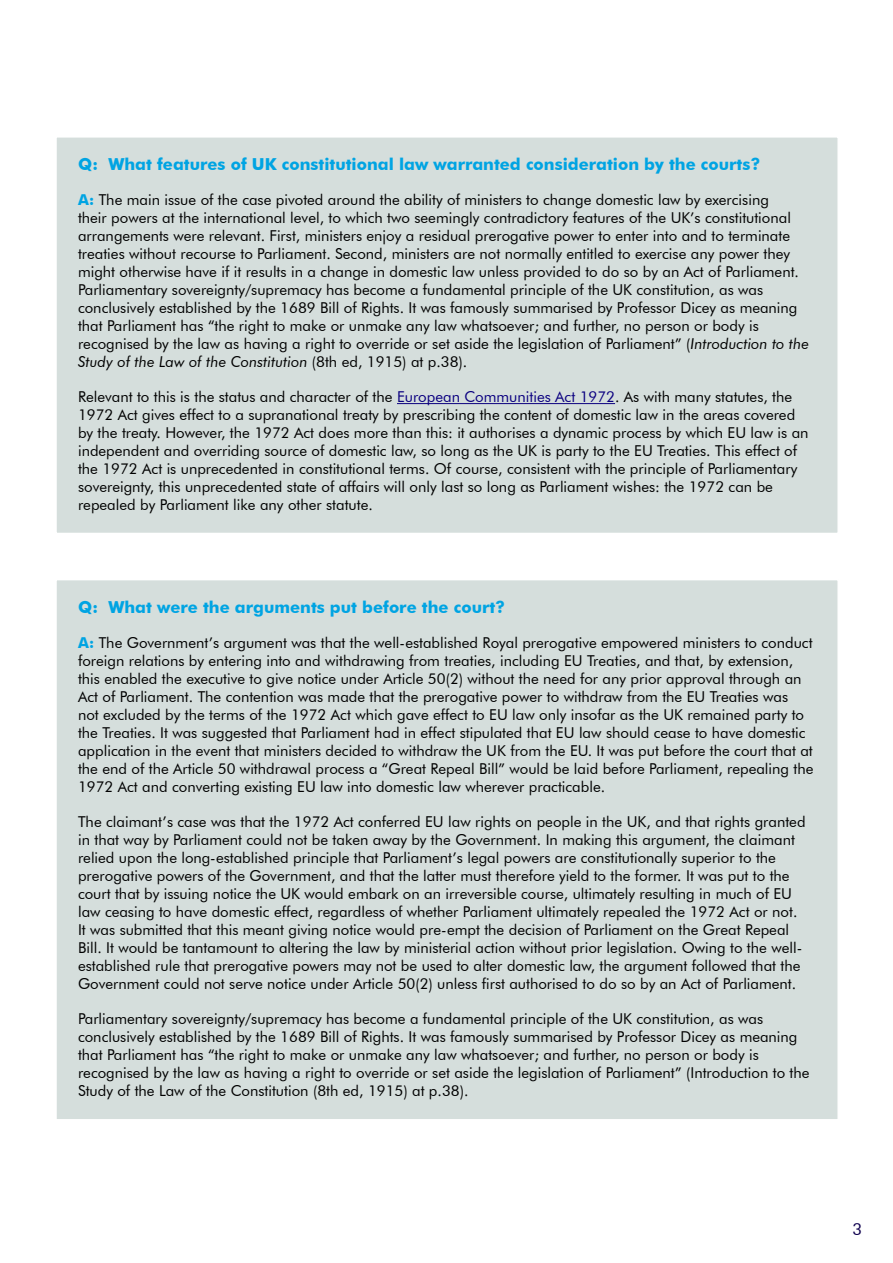
<style>
.page{position:relative;width:893px;height:1263px;background:#fff}
.page>*{position:absolute;margin:0;border:0;box-sizing:border-box;transform-origin:0 0}
.t1{font:700 16.5px "Futura BT";color:#00a4e3}
.t2{font:16.5px "Futura BT";color:#0f004f}
.t3{font:15px/18px "Futura BT";color:#000}
.s1{font-weight:700;color:#00a4e3}
.s2{font-style:italic}
.s3{color:#0b0080}
</style>
<div class="page">
<div style="left:56px;top:137px;width:782px;height:396px;background:#d5dedc"></div>
<hr style="left:397px;top:403px;width:218px;height:1px;background:#0b0080">
<div style="left:55px;top:136px;width:784px;height:398px;border:2px solid #fff"></div>
<div style="left:56px;top:580px;width:782px;height:540px;background:#d5dedc"></div>
<p class="t1" style="left:78px;top:154px;width:684px">Q: What features of UK constitutional law warranted consideration by the courts?</p>
<p class="t3" style="left:78px;top:190px;width:732px"><span class="s1">A:</span> The main issue of the case pivoted around the ability of ministers to change domestic law by exercising<br>their powers at the international level, to which two seemingly contradictory features of the UK’s constitutional arrangements were relevant. First, ministers enjoy a residual prerogative power to enter into and to terminate treaties without recourse to Parliament. Second, ministers are not normally entitled to exercise any power they might otherwise have if it results in a change in domestic law unless provided to do so by an Act of Parliament.<br>Parliamentary sovereignty/supremacy has become a fundamental principle of the UK constitution, as was conclusively established by the 1689 Bill of Rights. It was famously summarised by Professor Dicey as meaning that Parliament has “the right to make or unmake any law whatsoever; and further, no person or body is recognised by the law as having a right to override or set aside the legislation of Parliament” (<span class="s2">Introduction to the Study of the Law of the Constitution</span> (8th ed, 1915) at p.38).</p>
<p class="t3" style="left:78px;top:387px;width:732px">Relevant to this is the status and character of the <span class="s3">European Communities Act 1972</span>. As with many statutes, the 1972 Act gives effect to a supranational treaty by prescribing the content of domestic law in the areas covered by the treaty. However, the 1972 Act does more than this: it authorises a dynamic process by which EU law is an independent and overriding source of domestic law, so long as the UK is party to the EU Treaties. This effect of the 1972 Act is unprecedented in constitutional terms. Of course, consistent with the principle of Parliamentary sovereignty, this unprecedented state of affairs will only last so long as Parliament wishes: the 1972 can be repealed by Parliament like any other statute.</p>
<p class="t1" style="left:78px;top:597px;width:429px">Q: What were the arguments put before the court?</p>
<p class="t3" style="left:78px;top:633px;width:737px"><span class="s1">A:</span> The Government’s argument was that the well-established Royal prerogative empowered ministers to conduct foreign relations by entering into and withdrawing from treaties, including EU Treaties, and that, by extension, this enabled the executive to give notice under Article 50(2) without the need for any prior approval through an Act of Parliament. The contention was made that the prerogative power to withdraw from the EU Treaties was<br>not excluded by the terms of the 1972 Act which gave effect to EU law only insofar as the UK remained party to the Treaties. It was suggested that Parliament had in effect stipulated that EU law should cease to have domestic application in the event that ministers decided to withdraw the UK from the EU. It was put before the court that at the end of the Article 50 withdrawal process a “Great Repeal Bill” would be laid before Parliament, repealing the 1972 Act and converting existing EU law into domestic law wherever practicable.</p>
<p class="t3" style="left:78px;top:812px;width:729px">The claimant’s case was that the 1972 Act conferred EU law rights on people in the UK, and that rights granted in that way by Parliament could not be taken away by the Government. In making this argument, the claimant relied upon the long-established principle that Parliament’s legal powers are constitutionally superior to the prerogative powers of the Government, and that the latter must therefore yield to the former. It was put to the court that by issuing notice the UK would embark on an irreversible course, ultimately resulting in much of EU law ceasing to have domestic effect, regardless of whether Parliament ultimately repealed the 1972 Act or not.<br>It was submitted that this meant giving notice would pre-empt the decision of Parliament on the Great Repeal Bill. It would be tantamount to altering the law by ministerial action without prior legislation. Owing to the well&shy;established rule that prerogative powers may not be used to alter domestic law, the argument followed that the Government could not serve notice under Article 50(2) unless first authorised to do so by an Act of Parliament.</p>
<p class="t3" style="left:78px;top:1009px;width:733px">Parliamentary sovereignty/supremacy has become a fundamental principle of the UK constitution, as was conclusively established by the 1689 Bill of Rights. It was famously summarised by Professor Dicey as meaning that Parliament has “the right to make or unmake any law whatsoever; and further, no person or body is recognised by the law as having a right to override or set aside the legislation of Parliament” (Introduction to the Study of the Law of the Constitution (8th ed, 1915) at p.38).</p>
<p class="t2" style="left:853px;top:1219px;width:11px">3</p>
</div>
